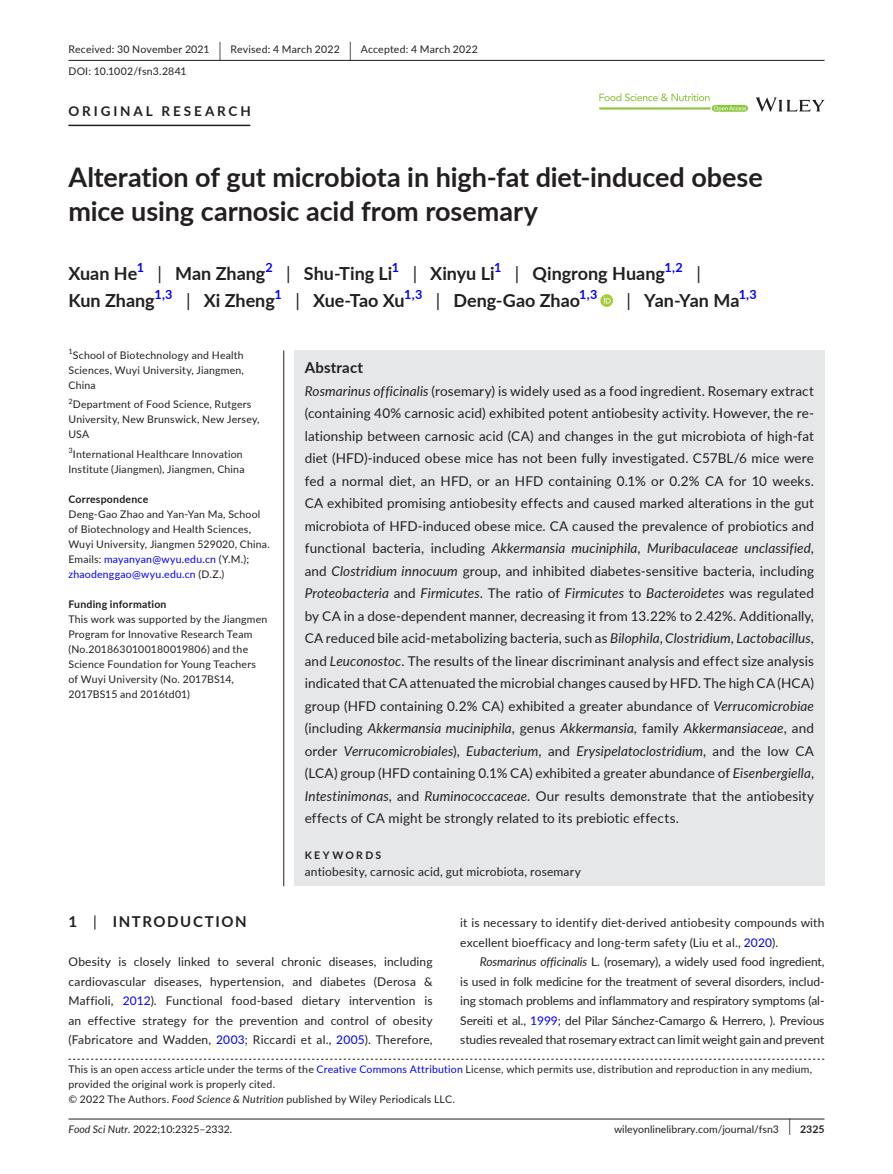
<style>
.page{position:relative;width:893px;height:1174px;background:#fff}
.page>*{position:absolute;margin:0;border:0;box-sizing:border-box;transform-origin:0 0}
.t1{font:700 27px/34.5px "Lato";letter-spacing:-.005em;color:#231f20}
.t2{font:700 18px "Lato";color:#231f20}
.t3{font:18px "Lato";color:#231f20}
.t4{font:700 15px "Lato";letter-spacing:.1em;color:#231f20}
.t5{font:700 15px "Lato";letter-spacing:.015em;color:#231f20}
.t6{font:13.5px/22.5px "Lato";letter-spacing:.01em;color:#231f20;text-align:justify}
.t7{font:700 13.5px "Lato";letter-spacing:.215em;color:#231f20}
.t8{font:700 12.6px "Lato";color:#00f}
.t9{font:12px/19.5px "Lato";letter-spacing:.01em;color:#231f20;text-align:justify}
.t10{font:10.5px/15px "Lato";letter-spacing:.02em;color:#231f20}
.t11{font:10.5px "Lato";color:#231f20}
.t12{font:700 10.5px "Lato";letter-spacing:.02em;color:#231f20}
.t13{font:700 10.5px "Lato";letter-spacing:.22em;color:#231f20}
.t14{font:7.35px "Lato";color:#231f20}
.s1{font-size:19.65px}
.s2{font-weight:400}
.s3{color:#00f}
.s4{font-style:italic}
.s5{font-size:17.4px}
.s6{font-weight:700}
</style>
<div class="page">
<hr style="left:68px;top:1118px;width:756px;height:1px;background:#231f20">
<svg style="left:756px;top:97px;width:68px;height:15px"></svg>
<svg style="left:599px;top:93px;width:149px;height:19px"></svg>
<hr style="left:68px;top:60px;width:756px;height:1px;background:#231f20">
<hr style="left:68px;top:125px;width:182px;height:1px;background:#231f20">
<svg style="left:600px;top:294px;width:13px;height:13px"></svg>
<svg style="left:604px;top:296px;width:7px;height:7px"></svg>
<svg style="left:68px;top:1058px;width:756px;height:1px"></svg>
<div style="left:294px;top:350px;width:530px;height:536px;background:#e6e7e9"></div>
<hr style="left:283px;top:350px;width:1px;height:536px;background:#231f20">
<p class="t10" style="left:68px;top:38px;width:411px;line-height:21.8px">Received: 30 November 2021 <span class="s1">|</span> Revised: 4 March 2022 <span class="s1">|</span> Accepted: 4 March 2022<br>DOI: 10.1002/fsn3.2841</p>
<p class="t7" style="left:68px;top:101px;width:184px">ORIGINAL RESEARCH</p>
<h1 class="t1" style="left:68px;top:159px;width:696px">Alteration of gut microbiota in high-fat diet-induced obese mice using carnosic acid from rosemary</h1>
<h2 class="t2" style="left:68px;top:260px;width:70px">Xuan He</h2>
<p class="t8" style="left:137px;top:258px;width:9px">1</p>
<h2 class="t2" style="left:157px;top:260px;width:109px"><span class="s2">|</span> Man Zhang</h2>
<p class="t8" style="left:265px;top:258px;width:9px">2</p>
<h2 class="t2" style="left:286px;top:260px;width:108px"><span class="s2">|</span> Shu-Ting Li</h2>
<p class="t8" style="left:392px;top:258px;width:9px">1</p>
<h2 class="t2" style="left:413px;top:260px;width:83px"><span class="s2">|</span> Xinyu Li</h2>
<p class="t8" style="left:494px;top:258px;width:9px">1</p>
<h2 class="t2" style="left:515px;top:260px;width:151px"><span class="s2">|</span> Qingrong Huang</h2>
<p class="t8" style="left:665px;top:258px;width:20px">1,2</p>
<h2 class="t3" style="left:696px;top:260px;width:6px">|</h2>
<h2 class="t2" style="left:68px;top:287px;width:88px">Kun Zhang</h2>
<p class="t8" style="left:154px;top:285px;width:20px">1,3</p>
<h2 class="t2" style="left:186px;top:287px;width:90px"><span class="s2">|</span> Xi Zheng</h2>
<p class="t8" style="left:275px;top:285px;width:9px">1</p>
<h2 class="t2" style="left:295px;top:287px;width:111px"><span class="s2">|</span> Xue-Tao Xu</h2>
<p class="t8" style="left:404px;top:285px;width:20px">1,3</p>
<h2 class="t2" style="left:436px;top:287px;width:146px"><span class="s2">|</span> Deng-Gao Zhao</h2>
<p class="t8" style="left:579px;top:285px;width:20px">1,3</p>
<h2 class="t2" style="left:627px;top:287px;width:114px"><span class="s2">|</span> Yan-Yan Ma</h2>
<p class="t8" style="left:739px;top:285px;width:20px">1,3</p>
<p class="t14" style="left:68px;top:346px;width:6px">1</p>
<p class="t10" style="left:68px;top:347px;width:177px;text-align:justify;text-indent:4px">School of Biotechnology and Health Sciences, Wuyi University, Jiangmen, China</p>
<p class="t14" style="left:68px;top:396px;width:6px">2</p>
<p class="t10" style="left:68px;top:397px;width:192px;text-indent:4px">Department of Food Science, Rutgers<br>University, New Brunswick, New Jersey,<br>USA</p>
<p class="t10" style="left:68px;top:446px;width:178px"><sup>3</sup>International Healthcare Innovation<br>Institute (Jiangmen), Jiangmen, China</p>
<p class="t12" style="left:68px;top:491px;width:81px">Correspondence</p>
<p class="t10" style="left:68px;top:506px;width:203px">Deng-Gao Zhao and Yan-Yan Ma, School of Biotechnology and Health Sciences, Wuyi University, Jiangmen 529020, China.<br>Emails: <span class="s3">mayanyan@wyu.edu.cn</span> (Y.M.); <span class="s3">zhaodenggao@wyu.edu.cn</span> (D.Z.)</p>
<p class="t12" style="left:68px;top:596px;width:100px">Funding information</p>
<p class="t10" style="left:68px;top:611px;width:200px">This work was supported by the Jiangmen Program for Innovative Research Team (No.2018630100180019806) and the Science Foundation for Young Teachers of Wuyi University (No. 2017BS14, 2017BS15 and 2016td01)</p>
<p class="t5" style="left:305px;top:356px;width:60px">Abstract</p>
<p class="t6" style="left:305px;top:379px;width:511px"><span class="s4">Rosmarinus officinalis</span> (rosemary) is widely used as a food ingredient. Rosemary extract (containing 40% carnosic acid) exhibited potent antiobesity activity. However, the re&shy;lationship between carnosic acid (CA) and changes in the gut microbiota of high-fat diet (HFD)-induced obese mice has not been fully investigated. C57BL/6 mice were fed a normal diet, an HFD, or an HFD containing 0.1% or 0.2% CA for 10 weeks.<br>CA exhibited promising antiobesity effects and caused marked alterations in the gut microbiota of HFD-induced obese mice. CA caused the prevalence of probiotics and functional bacteria, including <span class="s4">Akkermansia muciniphila</span>, <span class="s4">Muribaculaceae unclassified</span>, and <span class="s4">Clostridium innocuum</span> group, and inhibited diabetes-sensitive bacteria, including <span class="s4">Proteobacteria</span> and <span class="s4">Firmicutes</span>. The ratio of <span class="s4">Firmicutes</span> to <span class="s4">Bacteroidetes</span> was regulated by CA in a dose-dependent manner, decreasing it from 13.22% to 2.42%. Additionally, CA reduced bile acid-metabolizing bacteria, such as <span class="s4">Bilophila</span>, <span class="s4">Clostridium</span>, <span class="s4">Lactobacillus</span>, and <span class="s4">Leuconostoc</span>. The results of the linear discriminant analysis and effect size analysis indicated that CA attenuated the microbial changes caused by HFD. The high CA (HCA) group (HFD containing 0.2% CA) exhibited a greater abundance of <span class="s4">Verrucomicrobiae </span>(including <span class="s4">Akkermansia muciniphila</span>, genus <span class="s4">Akkermansia</span>, family <span class="s4">Akkermansiaceae</span>, and order <span class="s4">Verrucomicrobiales</span>), <span class="s4">Eubacterium</span>, and <span class="s4">Erysipelatoclostridium</span>, and the low CA (LCA) group (HFD containing 0.1% CA) exhibited a greater abundance of <span class="s4">Eisenbergiella</span>, <span class="s4">Intestinimonas</span>, and <span class="s4">Ruminococcaceae</span>. Our results demonstrate that the antiobesity effects of CA might be strongly related to its prebiotic effects.</p>
<p class="t13" style="left:305px;top:847px;width:78px">KEYWORDS</p>
<p class="t9" style="left:305px;top:861px;width:278px">antiobesity, carnosic acid, gut microbiota, rosemary</p>
<p class="t4" style="left:68px;top:911px;width:180px">1 <span class="s2">|</span> INTRODUCTION</p>
<p class="t9" style="left:68px;top:951px;width:366px">Obesity is closely linked to several chronic diseases, including cardiovascular diseases, hypertension, and diabetes (Derosa &amp; Maffioli, <span class="s3">2012</span>). Functional food-based dietary intervention is an effective strategy for the prevention and control of obesity (Fabricatore and Wadden, <span class="s3">2003</span>; Riccardi et al., <span class="s3">2005</span>). Therefore,</p>
<p class="t9" style="left:460px;top:912px;width:366px">it is necessary to identify diet-derived antiobesity compounds with excellent bioefficacy and long-term safety (Liu et al., <span class="s3">2020</span>).</p>
<p class="t9" style="left:460px;top:951px;width:366px;text-indent:20px"><span class="s4">Rosmarinus officinalis</span> L. (rosemary), a widely used food ingredient, is used in folk medicine for the treatment of several disorders, includ&shy;ing stomach problems and inflammatory and respiratory symptoms (al-Sereiti et al., <span class="s3">1999</span>; del Pilar Sánchez-Camargo &amp; Herrero, ). Previous studies revealed that rosemary extract can limit weight gain and prevent</p>
<p class="t10" style="left:68px;top:1061px;width:745px">This is an open access article under the terms of the <span class="s3">Creative Commons Attribution</span> License, which permits use, distribution and reproduction in any medium, provided the original work is properly cited.<br>© 2022 The Authors. <span class="s4">Food Science &amp; Nutrition</span> published by Wiley Periodicals LLC.</p>
<p class="t11" style="left:68px;top:1121px;width:165px"><span class="s4">Food Sci Nutr.</span> 2022;10:2325–2332.</p>
<p class="t11" style="left:614px;top:1121px;width:212px">wileyonlinelibrary.com/journal/fsn3 <span class="s5">|</span> <span class="s6">2325</span></p>
</div>
